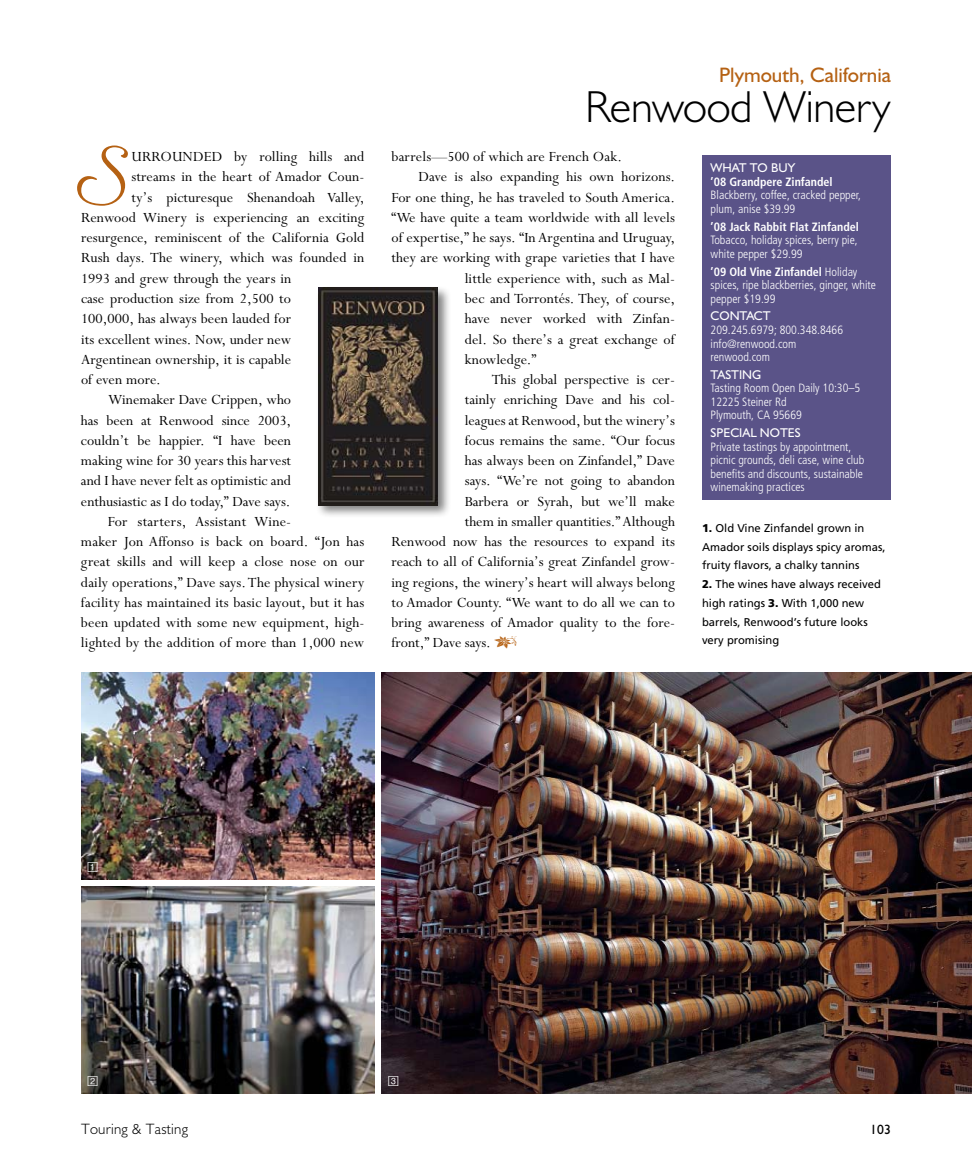
<style>
.page{position:relative;width:972px;height:1175px;background:#fff}
.page>*{position:absolute;margin:0;border:0;box-sizing:border-box;transform-origin:0 0}
.t1{font:99px "Nuptial Script";color:#b56113}
.t2{font:300 45px "Humanist 521 BT";letter-spacing:-.01em;color:#000}
.t3{font:21px "Humanist 521 BT";color:#b56113}
.t4{font:15.75px "Perpetua";letter-spacing:.005em;color:#000}
.t5{font:300 15px "Humanist 521 BT";letter-spacing:.02em;color:#000}
.t6{font:13.5px "Humanist 521 BT";color:#000}
.t7{font:13.5px "Square Frame";color:#fff}
.t8{font:12.75px "Humanist 521 BT";color:#fff}
.t9{font:300 condensed 12px/13.5px "Frutiger";color:#fff}
.t10{font:700 condensed 12px "Frutiger";color:#fff}
.t11{font:11.25px/18.8px "Frutiger";color:#000}
.s1{font-family:"Polytype Allure One";color:#b56113}
.s2{font-weight:700}
.s3{font-weight:900}
</style>
<div class="page">
<img style="left:382px;top:672px;width:590px;height:421px">
<div style="left:315px;top:285px;width:136px;height:234px;background:#000;opacity:.5"></div>
<img style="left:318px;top:288px;width:120px;height:217px">
<img style="left:81px;top:886px;width:293px;height:207px">
<div style="left:702px;top:155px;width:189px;height:344px;background:#5a5388"></div>
<img style="left:81px;top:672px;width:293px;height:207px">
<h3 class="t3" style="left:719px;top:62px;width:173px">Plymouth, California</h3>
<h2 class="t2" style="left:585px;top:79px;width:307px">Renwood Winery</h2>
<h1 class="t1" style="left:75px;top:122px;width:57px">S</h1>
<p class="t4" style="left:392px;top:148px;width:232px">barrels—500 of which are French Oak.</p>
<p class="t4" style="left:132px;top:148px;width:234px">urrounded by rolling hills and</p>
<p class="t4" style="left:132px;top:169px;width:234px">streams in the heart of Amador Coun-</p>
<p class="t4" style="left:132px;top:189px;width:234px">ty’s picturesque Shenandoah Valley,</p>
<p class="t4" style="left:81px;top:209px;width:285px">Renwood Winery is experiencing an exciting</p>
<p class="t4" style="left:81px;top:229px;width:285px">resurgence, reminiscent of the California Gold</p>
<p class="t4" style="left:81px;top:250px;width:285px">Rush days. The winery, which was founded in</p>
<p class="t4" style="left:81px;top:270px;width:212px">1993 and grew through the years in</p>
<p class="t4" style="left:81px;top:290px;width:212px">case production size from 2,500 to</p>
<p class="t4" style="left:81px;top:310px;width:212px">100,000, has always been lauded for</p>
<p class="t4" style="left:81px;top:331px;width:212px">its excellent wines. Now, under new</p>
<p class="t4" style="left:81px;top:351px;width:212px">Argentinean ownership, it is capable</p>
<p class="t4" style="left:81px;top:371px;width:81px">of even more.</p>
<p class="t4" style="left:108px;top:391px;width:185px">Winemaker Dave Crippen, who</p>
<p class="t4" style="left:81px;top:412px;width:212px">has been at Renwood since 2003,</p>
<p class="t4" style="left:81px;top:432px;width:212px">couldn’t be happier. “I have been</p>
<p class="t4" style="left:81px;top:452px;width:212px">making wine for 30 years this harvest</p>
<p class="t4" style="left:81px;top:472px;width:212px">and I have never felt as optimistic and</p>
<p class="t4" style="left:81px;top:493px;width:211px">enthusiastic as I do today,” Dave says.</p>
<p class="t4" style="left:108px;top:513px;width:185px">For starters, Assistant Wine-</p>
<p class="t4" style="left:81px;top:533px;width:285px">maker Jon Affonso is back on board. “Jon has</p>
<p class="t4" style="left:81px;top:553px;width:285px">great skills and will keep a close nose on our</p>
<p class="t4" style="left:81px;top:574px;width:285px">daily operations,” Dave says. The physical winery</p>
<p class="t4" style="left:81px;top:594px;width:285px">facility has maintained its basic layout, but it has</p>
<p class="t4" style="left:81px;top:614px;width:285px">been updated with some new equipment, high-</p>
<p class="t4" style="left:81px;top:635px;width:285px">lighted by the addition of more than 1,000 new</p>
<p class="t4" style="left:419px;top:169px;width:258px">Dave is also expanding his own horizons.</p>
<p class="t4" style="left:392px;top:189px;width:285px">For one thing, he has traveled to South America.</p>
<p class="t4" style="left:392px;top:209px;width:285px">“We have quite a team worldwide with all levels</p>
<p class="t4" style="left:392px;top:229px;width:285px">of expertise,” he says. “In Argentina and Uruguay,</p>
<p class="t4" style="left:392px;top:250px;width:285px">they are working with grape varieties that I have</p>
<p class="t4" style="left:465px;top:270px;width:212px">little experience with, such as Mal-</p>
<p class="t4" style="left:465px;top:290px;width:212px">bec and Torrontés. They, of course,</p>
<p class="t4" style="left:465px;top:310px;width:212px">have never worked with Zinfan-</p>
<p class="t4" style="left:465px;top:331px;width:212px">del. So there’s a great exchange of</p>
<p class="t4" style="left:465px;top:351px;width:73px">knowledge.”</p>
<p class="t4" style="left:492px;top:371px;width:185px">This global perspective is cer-</p>
<p class="t4" style="left:465px;top:391px;width:212px">tainly enriching Dave and his col-</p>
<p class="t4" style="left:465px;top:412px;width:212px">leagues at Renwood, but the winery’s</p>
<p class="t4" style="left:465px;top:432px;width:212px">focus remains the same. “Our focus</p>
<p class="t4" style="left:465px;top:452px;width:212px">has always been on Zinfandel,” Dave</p>
<p class="t4" style="left:465px;top:472px;width:212px">says. “We’re not going to abandon</p>
<p class="t4" style="left:465px;top:493px;width:212px">Barbera or Syrah, but we’ll make</p>
<p class="t4" style="left:465px;top:513px;width:212px">them in smaller quantities.” Although</p>
<p class="t4" style="left:392px;top:533px;width:285px">Renwood now has the resources to expand its</p>
<p class="t4" style="left:392px;top:553px;width:285px">reach to all of California’s great Zinfandel grow-</p>
<p class="t4" style="left:392px;top:574px;width:285px">ing regions, the winery’s heart will always belong</p>
<p class="t4" style="left:392px;top:594px;width:285px">to Amador County. “We want to do all we can to</p>
<p class="t4" style="left:392px;top:614px;width:285px">bring awareness of Amador quality to the fore-</p>
<p class="t4" style="left:392px;top:635px;width:126px">front,” Dave says. <span class="s1">v</span></p>
<p class="t8" style="left:711px;top:160px;width:86px">WHAT TO BUY</p>
<p class="t10" style="left:711px;top:175px;width:124px">’08 Grandpere Zinfandel</p>
<p class="t9" style="left:711px;top:189px;width:152px">Blackberry, coffee, cracked pepper, plum, anise $39.99</p>
<p class="t10" style="left:711px;top:219px;width:150px">’08 Jack Rabbit Flat Zinfandel</p>
<p class="t9" style="left:711px;top:233px;width:149px">Tobacco, holiday spices, berry pie, white pepper $29.99</p>
<p class="t9" style="left:711px;top:265px;width:167px"><span class="s2">’09 Old Vine Zinfandel</span> Holiday spices, ripe blackberries, ginger, white pepper $19.99</p>
<p class="t8" style="left:711px;top:308px;width:61px">CONTACT</p>
<p class="t9" style="left:711px;top:323px;width:134px">209.245.6979; 800.348.8466 info@renwood.com renwood.com</p>
<p class="t8" style="left:711px;top:366px;width:52px">TASTING</p>
<p class="t9" style="left:711px;top:381px;width:151px">Tasting Room Open Daily 10:30–5<br>12225 Steiner Rd<br>Plymouth, CA 95669</p>
<p class="t8" style="left:711px;top:425px;width:92px">SPECIAL NOTES</p>
<p class="t9" style="left:711px;top:440px;width:155px">Private tastings by appointment, picnic grounds, deli case, wine club benefits and discounts, sustainable winemaking practices</p>
<p class="t11" style="left:702px;top:518px;width:185px"><span class="s3">1.</span> Old Vine Zinfandel grown in<br>Amador soils displays spicy aromas, fruity flavors, a chalky tannins</p>
<p class="t11" style="left:702px;top:574px;width:180px"><span class="s3">2.</span> The wines have always received high ratings <span class="s3">3.</span> With 1,000 new barrels, Renwood’s future looks very promising</p>
<p class="t7" style="left:87px;top:859px;width:13px">1</p>
<p class="t7" style="left:87px;top:1073px;width:13px">2</p>
<p class="t7" style="left:388px;top:1073px;width:13px">3</p>
<p class="t5" style="left:81px;top:1120px;width:108px">Touring &amp; Tasting</p>
<p class="t6" style="left:870px;top:1121px;width:22px">103</p>
</div>
